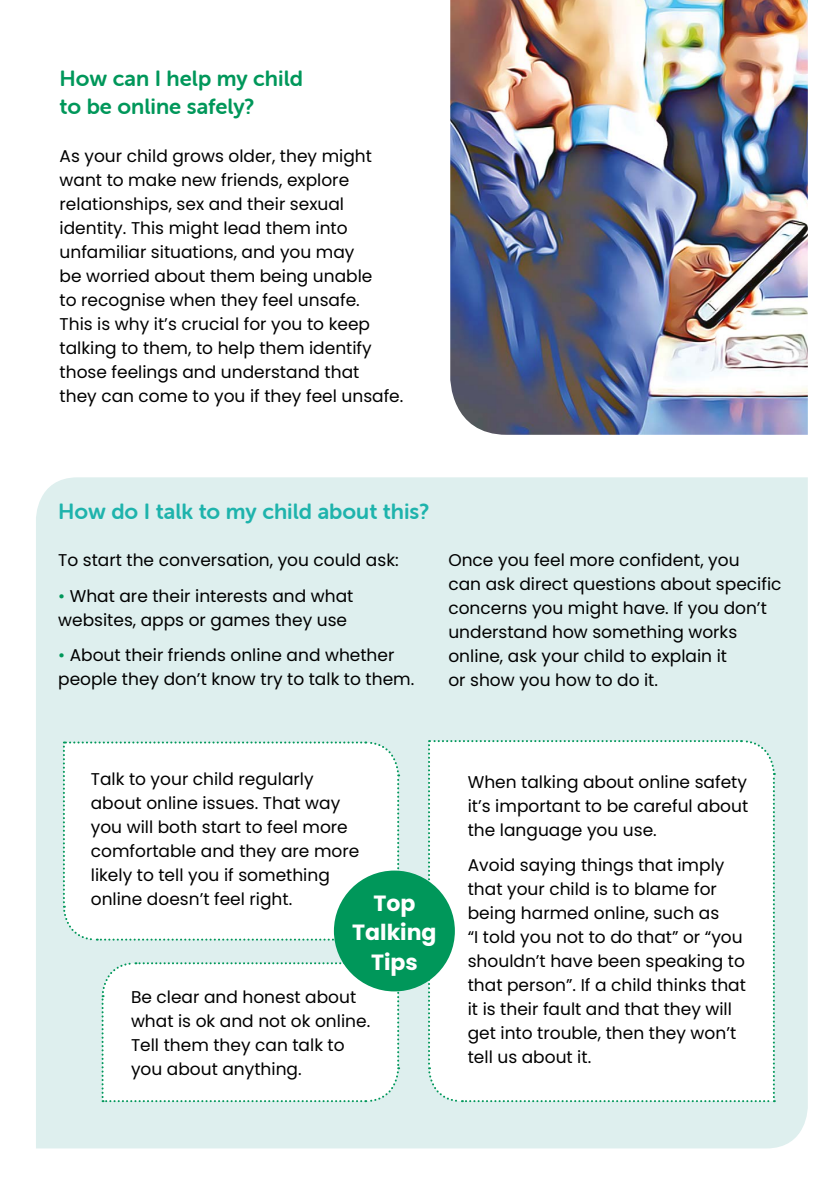
<style>
.page{position:relative;width:840px;height:1191px;background:#fff}
.page>*{position:absolute;margin:0;border:0;box-sizing:border-box;transform-origin:0 0}
.t1{font:22px/28px "Museo Sans Rounded 700";color:#00975a}
.t2{font:22px "Museo Sans Rounded 700";color:#1eb3ac}
.t3{font:700 22px/29.8px "Poppins";color:#fff;text-align:center}
.t4{font:17px/24px "Poppins";color:#000}
.s1{color:#00975a}
</style>
<div class="page">
<div style="left:36px;top:477px;width:771px;height:671px;background:#deefee"></div>
<img style="left:450px;top:0;width:357px;height:435px">
<svg style="left:62px;top:740px;width:338px;height:201px"></svg>
<svg style="left:101px;top:961px;width:299px;height:142px"></svg>
<svg style="left:427px;top:739px;width:348px;height:364px"></svg>
<div style="left:334px;top:870px;width:120px;height:121px;background:#00975a;border-radius:50%"></div>
<p class="t1" style="left:60px;top:65px;width:245px">How can I help my child to be online safely?</p>
<p class="t4" style="left:60px;top:144px;width:345px">As your child grows older, they might want to make new friends, explore relationships, sex and their sexual identity. This might lead them into unfamiliar situations, and you may<br>be worried about them being unable<br>to recognise when they feel unsafe.<br>This is why it’s crucial for you to keep talking to them, to help them identify those feelings and understand that<br>they can come to you if they feel unsafe.</p>
<p class="t2" style="left:58px;top:499px;width:372px">How do I talk to my child about this?</p>
<p class="t4" style="left:58px;top:548px;width:342px">To start the conversation, you could ask:</p>
<p class="t4" style="left:58px;top:584px;width:296px"><span class="s1">•</span> What are their interests and what websites, apps or games they use</p>
<p class="t4" style="left:58px;top:643px;width:357px"><span class="s1">•</span> About their friends online and whether people they don’t know try to talk to them.</p>
<p class="t4" style="left:448px;top:548px;width:334px">Once you feel more confident, you<br>can ask direct questions about specific concerns you might have. If you don’t understand how something works online, ask your child to explain it<br>or show you how to do it.</p>
<p class="t4" style="left:91px;top:767px;width:270px">Talk to your child regularly about online issues. That way you will both start to feel more comfortable and they are more likely to tell you if something online doesn’t feel right.</p>
<p class="t3" style="left:373px;top:888px;width:43px">Top</p>
<p class="t3" style="left:352px;top:917px;width:86px">Talking<br>Tips</p>
<p class="t4" style="left:131px;top:985px;width:240px">Be clear and honest about what is ok and not ok online.<br>Tell them they can talk to you about anything.</p>
<p class="t4" style="left:467px;top:770px;width:282px;text-align:justify">When talking about online safety it’s important to be careful about the language you use.</p>
<p class="t4" style="left:467px;top:853px;width:279px">Avoid saying things that imply that your child is to blame for being harmed online, such as<br>“I told you not to do that” or “you shouldn’t have been speaking to that person”. If a child thinks that it is their fault and that they will get into trouble, then they won’t tell us about it.</p>
</div>
